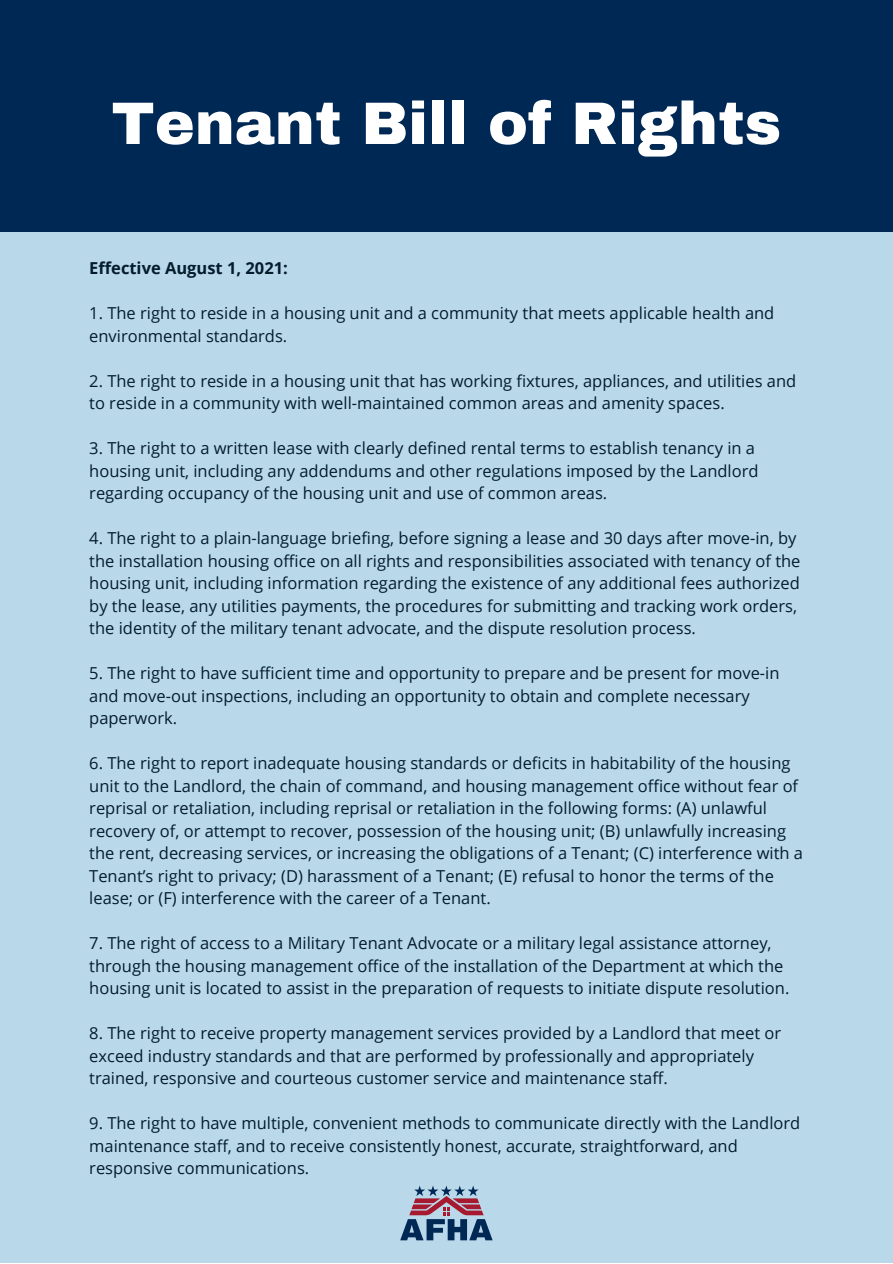
<style>
.page{position:relative;width:893px;height:1264px;background:#fff}
.page>*{position:absolute;margin:0;border:0;box-sizing:border-box;transform-origin:0 0}
.t1{font:900 60px "Archivo";color:#fff}
.t2{font:16.5px/22.5px "Open Sans";color:#041c2c}
.t3{font:700 16.5px "Open Sans";color:#041c2c}
</style>
<div class="page">
<div style="left:0;top:0;width:892px;height:1262px;background:#b9d9eb"></div>
<div style="left:0;top:0;width:892px;height:231px;background:#002855"></div>
<svg style="left:400px;top:1185px;width:92px;height:55px"></svg>
<h1 class="t1" style="left:111px;top:91px;width:671px">Tenant Bill of Rights</h1>
<p class="t3" style="left:89px;top:257px;width:200px">Effective August 1, 2021:</p>
<p class="t2" style="left:89px;top:302px;width:686px">1. The right to reside in a housing unit and a community that meets applicable health and environmental standards.</p>
<p class="t2" style="left:89px;top:369px;width:708px">2. The right to reside in a housing unit that has working fixtures, appliances, and utilities and to reside in a community with well-maintained common areas and amenity spaces.</p>
<p class="t2" style="left:89px;top:436px;width:670px">3. The right to a written lease with clearly defined rental terms to establish tenancy in a housing unit, including any addendums and other regulations imposed by the Landlord regarding occupancy of the housing unit and use of common areas.</p>
<p class="t2" style="left:89px;top:526px;width:712px">4. The right to a plain-language briefing, before signing a lease and 30 days after move-in, by the installation housing office on all rights and responsibilities associated with tenancy of the housing unit, including information regarding the existence of any additional fees authorized by the lease, any utilities payments, the procedures for submitting and tracking work orders, the identity of the military tenant advocate, and the dispute resolution process.</p>
<p class="t2" style="left:89px;top:661px;width:691px">5. The right to have sufficient time and opportunity to prepare and be present for move-in and move-out inspections, including an opportunity to obtain and complete necessary paperwork.</p>
<p class="t2" style="left:89px;top:751px;width:715px">6. The right to report inadequate housing standards or deficits in habitability of the housing unit to the Landlord, the chain of command, and housing management office without fear of reprisal or retaliation, including reprisal or retaliation in the following forms: (A) unlawful recovery of, or attempt to recover, possession of the housing unit; (B) unlawfully increasing the rent, decreasing services, or increasing the obligations of a Tenant; (C) interference with a Tenant’s right to privacy; (D) harassment of a Tenant; (E) refusal to honor the terms of the lease; or (F) interference with the career of a Tenant.</p>
<p class="t2" style="left:89px;top:931px;width:701px">7. The right of access to a Military Tenant Advocate or a military legal assistance attorney, through the housing management office of the installation of the Department at which the housing unit is located to assist in the preparation of requests to initiate dispute resolution.</p>
<p class="t2" style="left:89px;top:1021px;width:693px">8. The right to receive property management services provided by a Landlord that meet or exceed industry standards and that are performed by professionally and appropriately trained, responsive and courteous customer service and maintenance staff.</p>
<p class="t2" style="left:89px;top:1111px;width:712px">9. The right to have multiple, convenient methods to communicate directly with the Landlord maintenance staff, and to receive consistently honest, accurate, straightforward, and responsive communications.</p>
</div>
